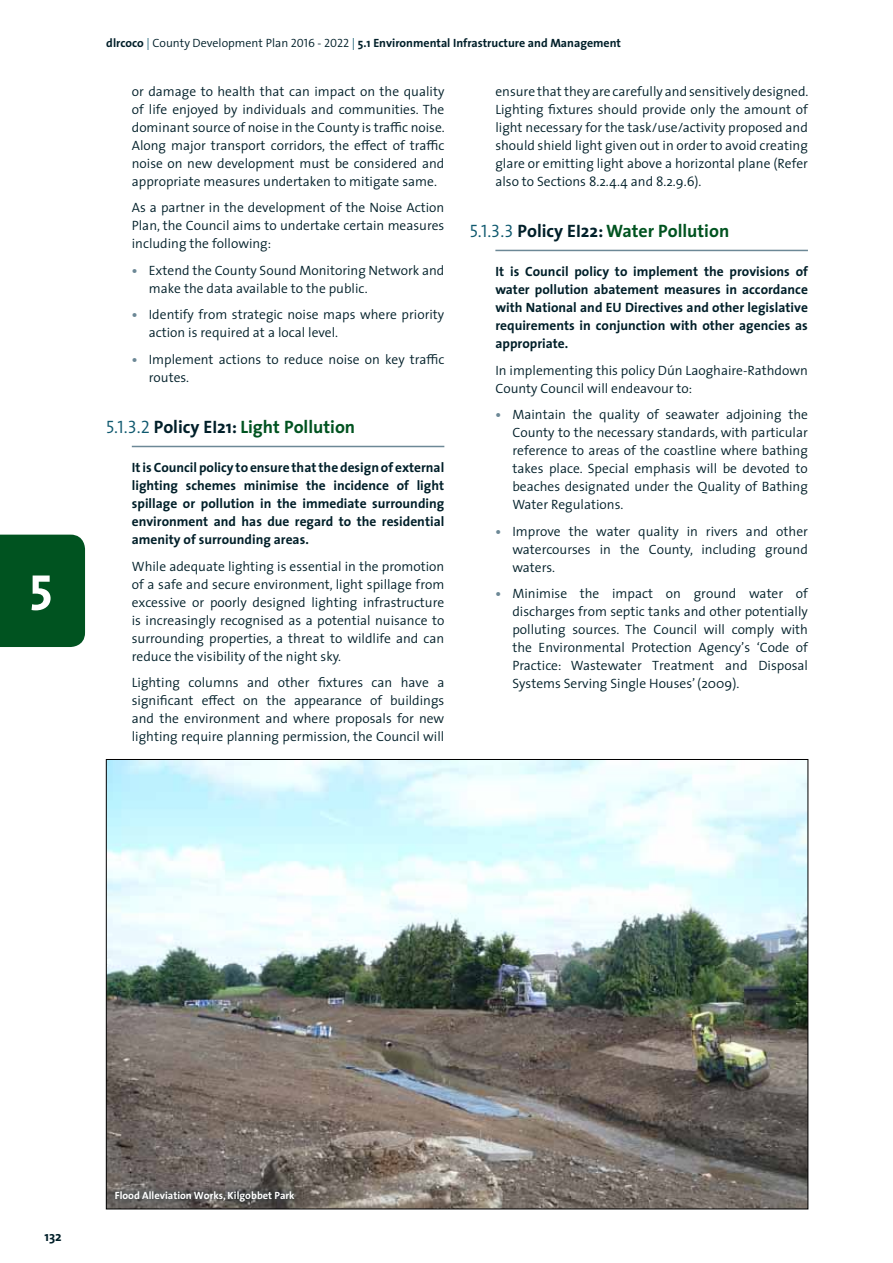
<style>
.page{position:relative;width:893px;height:1263px;background:#fff}
.page>*{position:absolute;margin:0;border:0;box-sizing:border-box;transform-origin:0 0}
.t1{font:51px "The Sans Bold Caps";color:#fff}
.t2{font:700 18px "The Sans";color:#005320}
.t3{font:300 13.5px/18px "The Sans";color:#001f29;text-align:justify}
.t4{font:700 13.5px/18px "The Sans";color:#001f29;text-align:justify}
.t5{font:700 12px "The Sans";color:#001f29}
.t6{font:700 10.5px "The Sans";color:#fff}
.s1{font-weight:300;color:#0e586e}
.s2{font-weight:300}
.s3{font-family:"The Sans Semi Light Caps";font-weight:400}
.s4{font-weight:700;color:#6c8896}
.s5{font-family:"The Sans Semi Light Caps";font-weight:400;color:#0e586e}
.s6{color:#001f29}
</style>
<div class="page">
<hr style="left:132px;top:446px;width:312px;height:1px;background:#6c8896">
<hr style="left:495px;top:250px;width:313px;height:1px;background:#6c8896">
<img style="left:108px;top:761px;width:698px;height:446px">
<div style="left:0;top:535px;width:85px;height:112px;background:#005320"></div>
<div style="left:108px;top:1183px;width:194px;height:26px;background:#001f29;opacity:.75"></div>
<h1 class="t1" style="left:29px;top:550px;width:25px">5</h1>
<p class="t5" style="left:106px;top:33px;width:516px">dlrcoco <span class="s1">|</span> <span class="s2">County Development Plan</span> <span class="s3">2016 - 2022</span> <span class="s1">|</span> 5.1 Environmental Infrastructure and Management</p>
<p class="t3" style="left:132px;top:82px;width:315px">or damage to health that can impact on the quality of life enjoyed by individuals and communities. The dominant source of noise in the County is traffic noise.<br>Along major transport corridors, the effect of traffic noise on new development must be considered and appropriate measures undertaken to mitigate same.</p>
<p class="t3" style="left:132px;top:198px;width:314px">As a partner in the development of the Noise Action Plan, the Council aims to undertake certain measures including the following:</p>
<p class="t3" style="left:149px;top:261px;width:297px;text-indent:-17px"><span class="s4">•</span> Extend the County Sound Monitoring Network and make the data available to the public.</p>
<p class="t3" style="left:149px;top:305px;width:297px;text-indent:-17px"><span class="s4">•</span> Identify from strategic noise maps where priority action is required at a local level.</p>
<p class="t3" style="left:149px;top:350px;width:297px;text-indent:-17px"><span class="s4">•</span> Implement actions to reduce noise on key traffic routes.</p>
<h2 class="t2" style="left:106px;top:412px;width:250px"><span class="s5">5.1.3.2</span> <span class="s6">Policy EI21:</span> Light Pollution</h2>
<p class="t4" style="left:132px;top:458px;width:314px">It is Council policy to ensure that the design of external lighting schemes minimise the incidence of light spillage or pollution in the immediate surrounding environment and has due regard to the residential amenity of surrounding areas.</p>
<p class="t3" style="left:132px;top:557px;width:314px">While adequate lighting is essential in the promotion of a safe and secure environment, light spillage from excessive or poorly designed lighting infrastructure is increasingly recognised as a potential nuisance to surrounding properties, a threat to wildlife and can reduce the visibility of the night sky.</p>
<p class="t3" style="left:132px;top:673px;width:314px">Lighting columns and other fixtures can have a significant effect on the appearance of buildings and the environment and where proposals for new lighting require planning permission, the Council will</p>
<p class="t3" style="left:495px;top:82px;width:315px">ensure that they are carefully and sensitively designed.<br>Lighting fixtures should provide only the amount of light necessary for the task/use/activity proposed and should shield light given out in order to avoid creating glare or emitting light above a horizontal plane (Refer also to Sections 8.2.4.4 and 8.2.9.6).</p>
<h2 class="t2" style="left:470px;top:216px;width:261px"><span class="s5">5.1.3.3</span> <span class="s6">Policy EI22:</span> Water Pollution</h2>
<p class="t4" style="left:495px;top:262px;width:314px">It is Council policy to implement the provisions of water pollution abatement measures in accordance with National and EU Directives and other legislative requirements in conjunction with other agencies as appropriate.</p>
<p class="t3" style="left:495px;top:361px;width:314px">In implementing this policy Dún Laoghaire-Rathdown<br>County Council will endeavour to:</p>
<p class="t3" style="left:512px;top:405px;width:297px;text-indent:-17px"><span class="s4">•</span> Maintain the quality of seawater adjoining the County to the necessary standards, with particular reference to areas of the coastline where bathing takes place. Special emphasis will be devoted to beaches designated under the Quality of Bathing Water Regulations.</p>
<p class="t3" style="left:512px;top:522px;width:297px;text-indent:-17px"><span class="s4">•</span> Improve the water quality in rivers and other watercourses in the County, including ground waters.</p>
<p class="t3" style="left:512px;top:584px;width:297px;text-indent:-17px"><span class="s4">•</span> Minimise the impact on ground water of discharges from septic tanks and other potentially polluting sources. The Council will comply with the Environmental Protection Agency’s ‘Code of Practice: Wastewater Treatment and Disposal Systems Serving Single Houses’ (2009).</p>
<p class="t4" style="left:45px;top:1227px;width:19px">132</p>
<p class="t6" style="left:115px;top:1186px;width:181px">Flood Alleviation Works, Kilgobbet Park</p>
</div>
